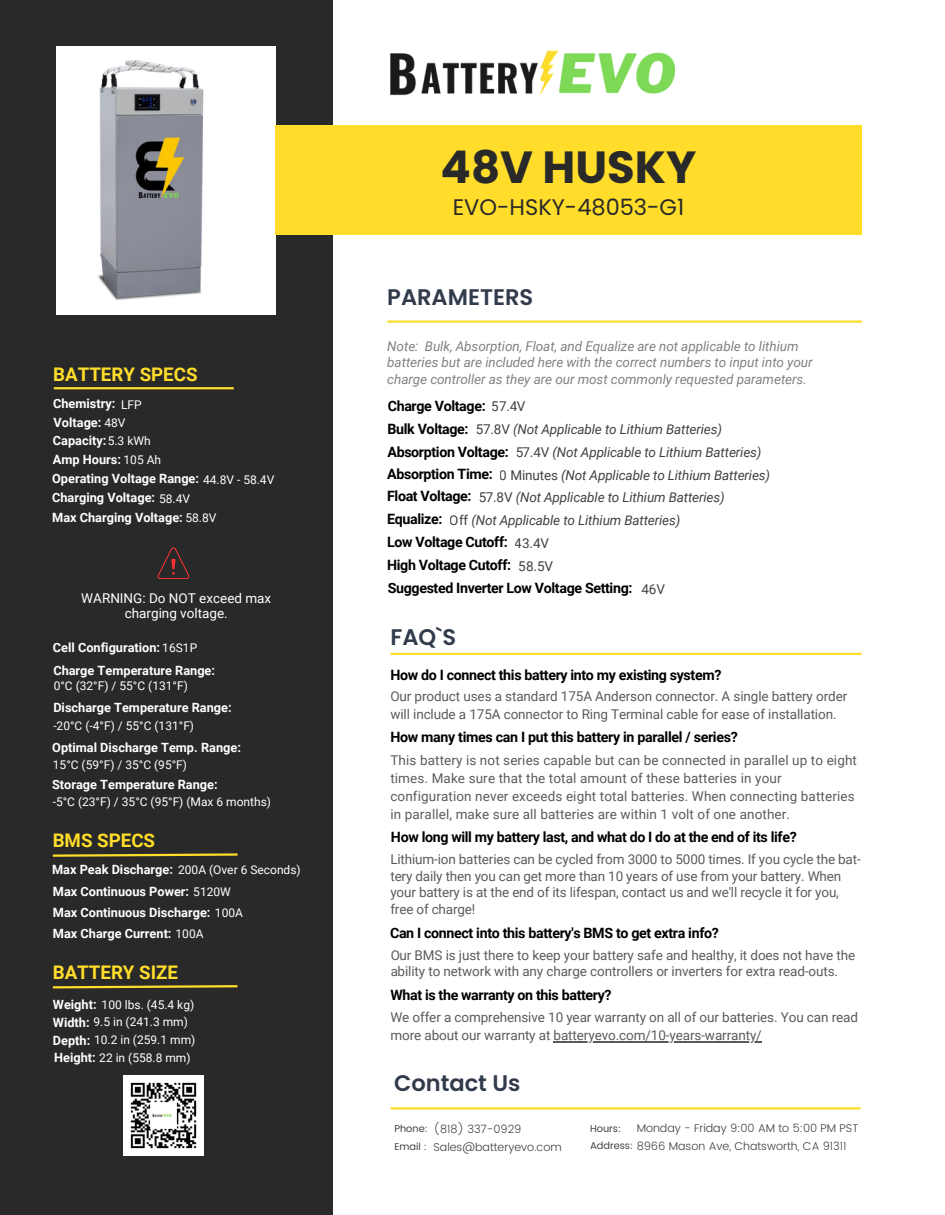
<style>
.page{position:relative;width:945px;height:1215px;background:#fff}
.page>*{position:absolute;margin:0;border:0;box-sizing:border-box;transform-origin:0 0}
.t1{font:700 45px "Poppins";color:#292929}
.t2{font:600 22.5px "Poppins";color:#323b4c}
.t3{font:22.5px "Poppins";color:#292929}
.t4{font:700 18.75px "Roboto";color:#ffdd2a}
.t5{font:700 14.25px/23.1px "Roboto";letter-spacing:-.025em;color:#000}
.t6{font:13.5px/16.8px "Roboto";letter-spacing:-.01em;color:#000}
.t7{font:italic 13.5px/16.8px "Roboto";letter-spacing:-.005em;color:#000}
.t8{font:13.5px/18px "Roboto";letter-spacing:.01em;color:#000}
.t9{font:13.5px/14.7px "Roboto";color:#fff;text-align:center}
.t10{font:700 12.75px/19.4px "Roboto";color:#fff}
.t11{font:12px/17.7px "Roboto";color:#fff}
.t12{font:300 11.25px/17.5px "Poppins";letter-spacing:-.005em;color:#414042}
.t13{font:9.9px/17.5px "Poppins";color:#414042}
.s1{font-weight:400;font-size:12px}
.s2{font-weight:700;font-size:12.75px}
.s3{font-weight:400;font-size:13.5px}
.s4{font-weight:700;font-style:normal;font-size:14.25px}
.s5{font-style:normal}
.s6{font-weight:400;font-size:9.9px}
</style>
<div class="page">
<div style="left:0;top:0;width:332px;height:1215px;background:#292929"></div>
<div style="left:275px;top:126px;width:587px;height:109px;background:#ffdd2a"></div>
<hr style="left:387px;top:320px;width:475px;height:3px;background:#ffdd2a">
<hr style="left:390px;top:1107px;width:471px;height:3px;background:#ffdd2a">
<hr style="left:54px;top:387px;width:180px;height:2px;background:#ffdd2a">
<svg style="left:157px;top:547px;width:32px;height:32px"></svg>
<svg style="left:52px;top:985px;width:186px;height:4px"></svg>
<img style="left:124px;top:1075px;width:79px;height:80px">
<img style="left:56px;top:35px;width:312px;height:291px">
<hr style="left:390px;top:653px;width:472px;height:2px;background:#ffdd2a">
<hr style="left:554px;top:1041px;width:208px;height:1px;background:#000">
<img style="left:390px;top:50px;width:286px;height:46px">
<svg style="left:52px;top:853px;width:186px;height:4px"></svg>
<h3 class="t4" style="left:53px;top:361px;width:146px">BATTERY SPECS</h3>
<p class="t10" style="left:53px;top:393px;width:90px">Chemistry: <span class="s1">LFP<br></span>Voltage: <span class="s1">48V</span></p>
<p class="t10" style="left:52px;top:430px;width:224px">Capacity:<span class="s1">5.3 kWh<br></span>Amp Hours: <span class="s1">105 Ah<br></span>Operating Voltage Range: <span class="s1">44.8V - 58.4V<br></span>Charging Voltage: <span class="s1">58.4V<br></span>Max Charging Voltage: <span class="s1">58.8V</span></p>
<p class="t9" style="left:81px;top:591px;width:192px">WARNING: Do NOT exceed max charging voltage.</p>
<p class="t10" style="left:53px;top:636px;width:164px;line-height:22.4px">Cell Configuration: <span class="s1">16S1P<br></span>Charge Temperature Range:</p>
<p class="t11" style="left:54px;top:677px;width:136px">0°C (32°F) / 55°C (131°F)</p>
<p class="t10" style="left:53px;top:698px;width:180px">Discharge Temperature Range:</p>
<p class="t11" style="left:53px;top:716px;width:142px">-20°C (-4°F) / 55°C (131°F)</p>
<p class="t10" style="left:52px;top:737px;width:190px">Optimal Discharge Temp. Range:</p>
<p class="t11" style="left:53px;top:755px;width:136px">15°C (59°F) / 35°C (95°F)</p>
<p class="t10" style="left:52px;top:774px;width:167px">Storage Temperature Range:</p>
<p class="t11" style="left:53px;top:792px;width:220px">-5°C (23°F) / 35°C (95°F) (Max 6 months)</p>
<h3 class="t4" style="left:53px;top:828px;width:104px">BMS SPECS</h3>
<p class="t11" style="left:52px;top:861px;width:250px"><span class="s2">Max Peak Discharge:</span> 200A (Over 6 Seconds)</p>
<p class="t10" style="left:53px;top:882px;width:180px">Max Continuous Power: <span class="s1">5120W</span></p>
<p class="t10" style="left:53px;top:902px;width:192px">Max Continuous Discharge: <span class="s1">100A</span></p>
<p class="t10" style="left:53px;top:923px;width:152px">Max Charge Current: <span class="s1">100A</span></p>
<h3 class="t4" style="left:53px;top:959px;width:127px">BATTERY SIZE</h3>
<p class="t11" style="left:53px;top:995px;width:144px"><span class="s2">Weight:</span> 100 lbs. (45.4 kg)<br><span class="s2">Width:</span> 9.5 in (241.3 mm)<br><span class="s2">Depth:</span> 10.2 in (259.1 mm)<br><span class="s2">Height:</span> 22 in (558.8 mm)</p>
<h1 class="t1" style="left:441px;top:141px;width:257px">48V HUSKY</h1>
<h2 class="t3" style="left:453px;top:194px;width:233px">EVO-HSKY-48053-G1</h2>
<h2 class="t2" style="left:387px;top:284px;width:148px">PARAMETERS</h2>
<p class="t7" style="left:387px;top:337px;width:427px">Note: Bulk, Absorption, Float, and Equalize are not applicable to lithium batteries but are included here with the correct numbers to input into your charge controller as they are our most commonly requested parameters.</p>
<p class="t5" style="left:387px;top:394px;width:140px">Charge Voltage: <span class="s3">57.4V<br></span>Bulk Voltage:</p>
<p class="t7" style="left:387px;top:443px;width:376px"><span class="s4">Absorption Voltage:</span> <span class="s5">57.4V</span> (Not Applicable to Lithium Batteries)</p>
<p class="t5" style="left:387px;top:462px;width:107px">Absorption Time:</p>
<p class="t7" style="left:476px;top:420px;width:248px"><span class="s5">57.8V</span> (Not Applicable to Lithium Batteries)</p>
<p class="t7" style="left:500px;top:466px;width:272px"><span class="s5">0 Minutes</span> (Not Applicable to Lithium Batteries)</p>
<p class="t7" style="left:478px;top:488px;width:248px"><span class="s5">57.8V</span> (Not Applicable to Lithium Batteries)</p>
<p class="t7" style="left:450px;top:511px;width:232px"><span class="s5">Off</span> (Not Applicable to Lithium Batteries)</p>
<p class="t6" style="left:515px;top:534px;width:36px">43.4V</p>
<p class="t6" style="left:519px;top:557px;width:36px">58.5V</p>
<p class="t6" style="left:642px;top:580px;width:25px">46V</p>
<p class="t5" style="left:387px;top:484px;width:86px">Float Voltage:<br>Equalize:</p>
<p class="t5" style="left:387px;top:530px;width:247px">Low Voltage Cutoff:<br>High Voltage Cutoff:<br>Suggested Inverter Low Voltage Setting:</p>
<h2 class="t2" style="left:390px;top:624px;width:67px">FAQ`S</h2>
<p class="t5" style="left:391px;top:662px;width:332px">How do I connect this battery into my existing system?</p>
<p class="t6" style="left:390px;top:687px;width:458px;line-height:18px">Our product uses a standard 175A Anderson connector. A single battery order will include a 175A connector to Ring Terminal cable for ease of installation.</p>
<p class="t5" style="left:390px;top:725px;width:349px">How many times can I put this battery in parallel / series?</p>
<p class="t8" style="left:390px;top:750px;width:468px">This battery is not series capable but can be connected in parallel up to eight times. Make sure that the total amount of these batteries in your configuration never exceeds eight total batteries. When connecting batteries in parallel, make sure all batteries are within 1 volt of one another.</p>
<p class="t5" style="left:391px;top:825px;width:407px">How long will my battery last, and what do I do at the end of its life?</p>
<p class="t6" style="left:390px;top:850px;width:472px">Lithium-ion batteries can be cycled from 3000 to 5000 times. If you cycle the bat&shy;tery daily then you can get more than 10 years of use from your battery. When your battery is at the end of its lifespan, contact us and we'll recycle it for you, free of charge!</p>
<p class="t5" style="left:390px;top:921px;width:330px">Can I connect into this battery's BMS to get extra info?</p>
<p class="t6" style="left:390px;top:946px;width:466px">Our BMS is just there to keep your battery safe and healthy, it does not have the ability to network with any charge controllers or inverters for extra read-outs.</p>
<p class="t5" style="left:390px;top:983px;width:223px">What is the warranty on this battery?</p>
<p class="t6" style="left:390px;top:1008px;width:469px;line-height:18px">We offer a comprehensive 10 year warranty on all of our batteries. You can read more about our warranty at batteryevo.com/10-years-warranty/</p>
<h2 class="t2" style="left:394px;top:1070px;width:128px">Contact Us</h2>
<p class="t12" style="left:434px;top:1121px;width:130px">(818) 337-0929<br>Sales@batteryevo.com</p>
<p class="t13" style="left:394px;top:1120px;width:35px">Phone:<br>Email :</p>
<p class="t13" style="left:590px;top:1120px;width:32px">Hours:</p>
<p class="t12" style="left:637px;top:1119px;width:223px">Monday - Friday 9:00 AM to 5:00 PM PST</p>
<p class="t12" style="left:590px;top:1138px;width:258px"><span class="s6">Address:</span> 8966 Mason Ave, Chatsworth, CA 91311</p>
</div>
